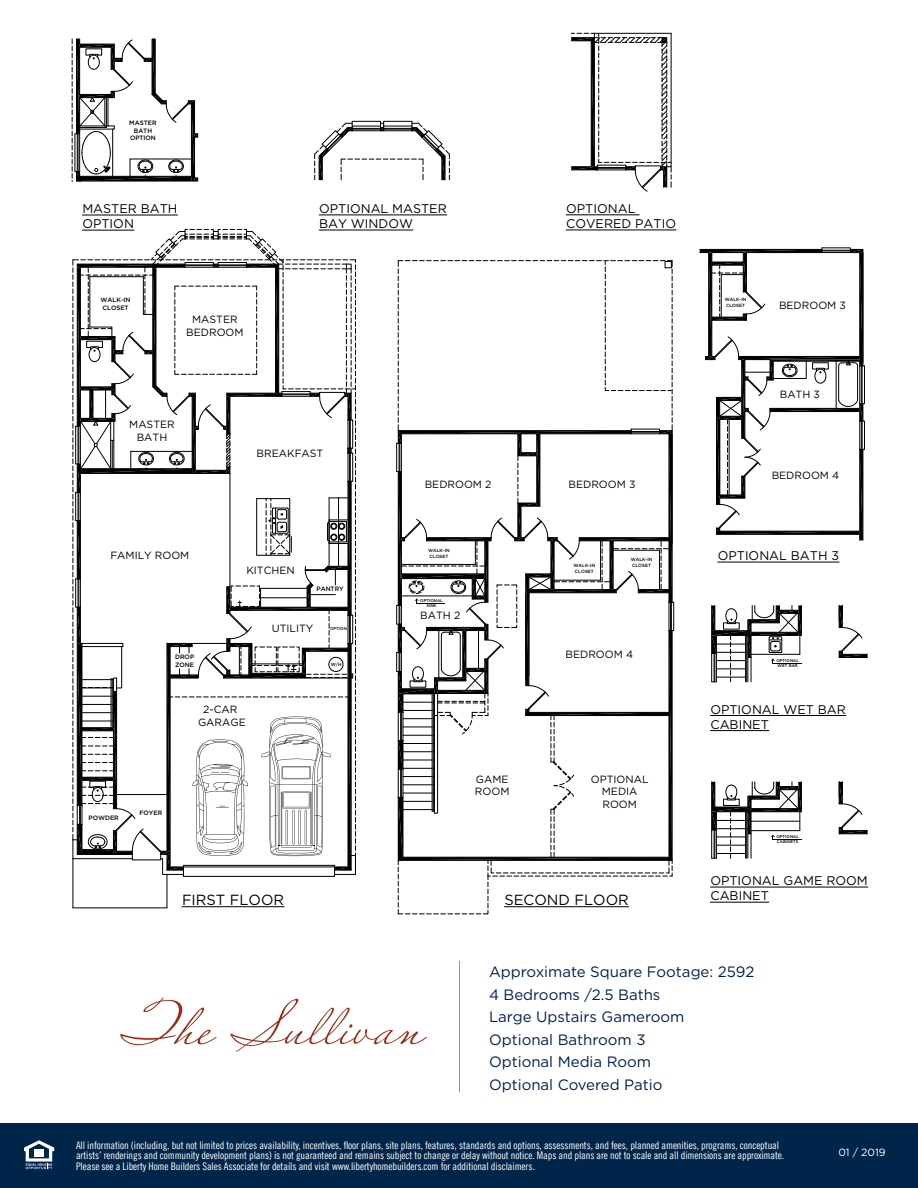
<style>
.page{position:relative;width:918px;height:1188px;background:#fff}
.page>*{position:absolute;margin:0;border:0;box-sizing:border-box;transform-origin:0 0}
.t1{font:55.5px "Miss Robertson";color:#a02816}
.t2{font:15px/22.5px "Gotham";color:#001f4e}
.t3{font:14.7px "Gotham HTF";color:#010101}
.t4{font:12.6px/15.1px "Gotham HTF";color:#010101}
.t5{font:10.5px/10.5px "Trade Gothic LT Cond Eighteen";letter-spacing:-.01em;color:#fff}
.t6{font:10.5px/12.6px "Gotham HTF";color:#010101;text-align:center}
.t7{font:10.5px "Gotham";color:#fff}
.t8{font:500 6.3px/7.5px "Gotham HTF";color:#010101}
.t9{font:500 4.5px/5.4px "Gotham HTF";color:#010101;text-align:center}
.t10{font:500 4.05px/4.9px "Gotham HTF";color:#010101}
</style>
<div class="page">
<div style="left:0;top:1123px;width:918px;height:65px;background:#00254a"></div>
<svg style="left:24px;top:1140px;width:30px;height:29px"></svg>
<hr style="left:459px;top:961px;width:1px;height:131px;background:#c48f1b">
<svg style="left:700px;top:247px;width:165px;height:293px"></svg>
<hr style="left:746px;top:252px;width:76px;height:1px;background:#000">
<hr style="left:718px;top:562px;width:121px;height:1px;background:#010101">
<hr style="left:801px;top:782px;width:1px;height:30px;background:#000">
<svg style="left:839px;top:782px;width:29px;height:53px"></svg>
<svg style="left:839px;top:606px;width:29px;height:52px"></svg>
<svg style="left:711px;top:782px;width:90px;height:77px"></svg>
<svg style="left:711px;top:606px;width:91px;height:77px"></svg>
<hr style="left:710px;top:887px;width:158px;height:1px;background:#010101">
<hr style="left:710px;top:902px;width:59px;height:1px;background:#010101">
<hr style="left:710px;top:715px;width:136px;height:1px;background:#010101">
<hr style="left:710px;top:730px;width:59px;height:1px;background:#010101">
<hr style="left:82px;top:215px;width:96px;height:1px;background:#010101">
<svg style="left:396px;top:260px;width:278px;height:655px"></svg>
<hr style="left:504px;top:906px;width:125px;height:1px;background:#010101">
<svg style="left:571px;top:32px;width:101px;height:160px"></svg>
<hr style="left:566px;top:215px;width:73px;height:1px;background:#010101">
<hr style="left:566px;top:230px;width:110px;height:1px;background:#010101">
<hr style="left:73px;top:907px;width:94px;height:1px;background:#000">
<hr style="left:72px;top:859px;width:1px;height:49px;background:#000">
<hr style="left:167px;top:874px;width:1px;height:34px;background:#000">
<div style="left:183px;top:870px;width:152px;height:7px;border:1px solid #000"></div>
<svg style="left:72px;top:38px;width:126px;height:144px"></svg>
<svg style="left:72px;top:229px;width:284px;height:646px"></svg>
<div style="left:352px;top:121px;width:29px;height:5px;border:1px solid #000"></div>
<div style="left:383px;top:121px;width:29px;height:5px;border:1px solid #000"></div>
<svg style="left:314px;top:123px;width:136px;height:57px"></svg>
<hr style="left:319px;top:215px;width:128px;height:1px;background:#010101">
<hr style="left:319px;top:230px;width:94px;height:1px;background:#010101">
<hr style="left:182px;top:906px;width:102px;height:1px;background:#010101">
<p class="t8" style="left:129px;top:119px;width:29px;text-align:center">MASTER<br>BATH<br>OPTION</p>
<p class="t4" style="left:82px;top:201px;width:97px">MASTER BATH<br>OPTION</p>
<p class="t8" style="left:101px;top:296px;width:32px">WALK-IN<br>CLOSET</p>
<p class="t6" style="left:186px;top:313px;width:59px">MASTER<br>BEDROOM</p>
<p class="t4" style="left:319px;top:201px;width:129px">OPTIONAL MASTER<br>BAY WINDOW</p>
<p class="t4" style="left:566px;top:201px;width:111px">OPTIONAL<br>COVERED PATIO</p>
<p class="t6" style="left:129px;top:418px;width:47px">MASTER<br>BATH</p>
<p class="t6" style="left:110px;top:549px;width:81px">FAMILY ROOM</p>
<p class="t6" style="left:257px;top:446px;width:68px">BREAKFAST</p>
<p class="t6" style="left:425px;top:478px;width:68px">BEDROOM 2</p>
<p class="t6" style="left:569px;top:478px;width:68px">BEDROOM 3</p>
<p class="t9" style="left:428px;top:548px;width:23px">WALK-IN<br>CLOSET</p>
<p class="t9" style="left:631px;top:557px;width:23px">WALK-IN</p>
<p class="t6" style="left:246px;top:563px;width:50px">KITCHEN</p>
<p class="t8" style="left:316px;top:585px;width:29px">PANTRY</p>
<p class="t8" style="left:175px;top:653px;width:21px">DROP<br>ZONE</p>
<p class="t6" style="left:198px;top:703px;width:49px">2-CAR<br>GARAGE</p>
<p class="t6" style="left:272px;top:622px;width:43px">UTILITY</p>
<p class="t10" style="left:330px;top:626px;width:18px">OPTION</p>
<p class="t9" style="left:331px;top:662px;width:12px">W/H</p>
<p class="t8" style="left:89px;top:814px;width:32px">POWDER</p>
<p class="t8" style="left:139px;top:809px;width:24px">FOYER</p>
<h3 class="t3" style="left:182px;top:891px;width:104px">FIRST FLOOR</h3>
<p class="t10" style="left:420px;top:598px;width:24px;text-align:center">OPTIONAL<br>SINK</p>
<p class="t6" style="left:420px;top:609px;width:42px">BATH 2</p>
<p class="t9" style="left:574px;top:563px;width:23px">WALK-IN</p>
<p class="t9" style="left:632px;top:562px;width:20px">CLOSET</p>
<p class="t9" style="left:575px;top:569px;width:20px">CLOSET</p>
<p class="t6" style="left:566px;top:647px;width:69px">BEDROOM 4</p>
<p class="t6" style="left:475px;top:772px;width:36px;text-align:left">GAME<br>ROOM</p>
<p class="t6" style="left:591px;top:772px;width:59px">OPTIONAL<br>MEDIA<br>ROOM</p>
<h3 class="t3" style="left:504px;top:891px;width:126px">SECOND FLOOR</h3>
<p class="t9" style="left:725px;top:297px;width:23px">WALK-IN<br>CLOSET</p>
<p class="t6" style="left:779px;top:299px;width:68px">BEDROOM 3</p>
<p class="t6" style="left:780px;top:388px;width:42px">BATH 3</p>
<p class="t6" style="left:772px;top:468px;width:69px">BEDROOM 4</p>
<p class="t4" style="left:718px;top:548px;width:123px">OPTIONAL BATH 3</p>
<p class="t10" style="left:776px;top:658px;width:24px">OPTIONAL<br>WET BAR</p>
<p class="t4" style="left:710px;top:702px;width:137px">OPTIONAL WET BAR<br>CABINET</p>
<p class="t10" style="left:776px;top:834px;width:24px">OPTIONAL<br>CABINETS</p>
<p class="t4" style="left:710px;top:873px;width:159px">OPTIONAL GAME ROOM<br>CABINET</p>
<h1 class="t1" style="left:122px;top:991px;width:304px">The Sullivan</h1>
<h2 class="t2" style="left:489px;top:961px;width:267px">Approximate Square Footage: 2592<br>4 Bedrooms /2.5 Baths<br>Large Upstairs Gameroom<br>Optional Bathroom 3<br>Optional Media Room<br>Optional Covered Patio</h2>
<p class="t5" style="left:76px;top:1140px;width:710px">All information (including, but not limited to prices availability, incentives, floor plans, site plans, features, standards and options, assessments, and fees, planned amenities, programs, conceptual artists’ renderings and community development plans) is not guaranteed and remains subject to change or delay without notice. Maps and plans are not to scale and all dimensions are approximate.<br>Please see a Liberty Home Builders Sales Associate for details and visit www.libertyhomebuilders.com for additional disclaimers.</p>
<p class="t7" style="left:838px;top:1145px;width:49px">01 / 2019</p>
</div>
